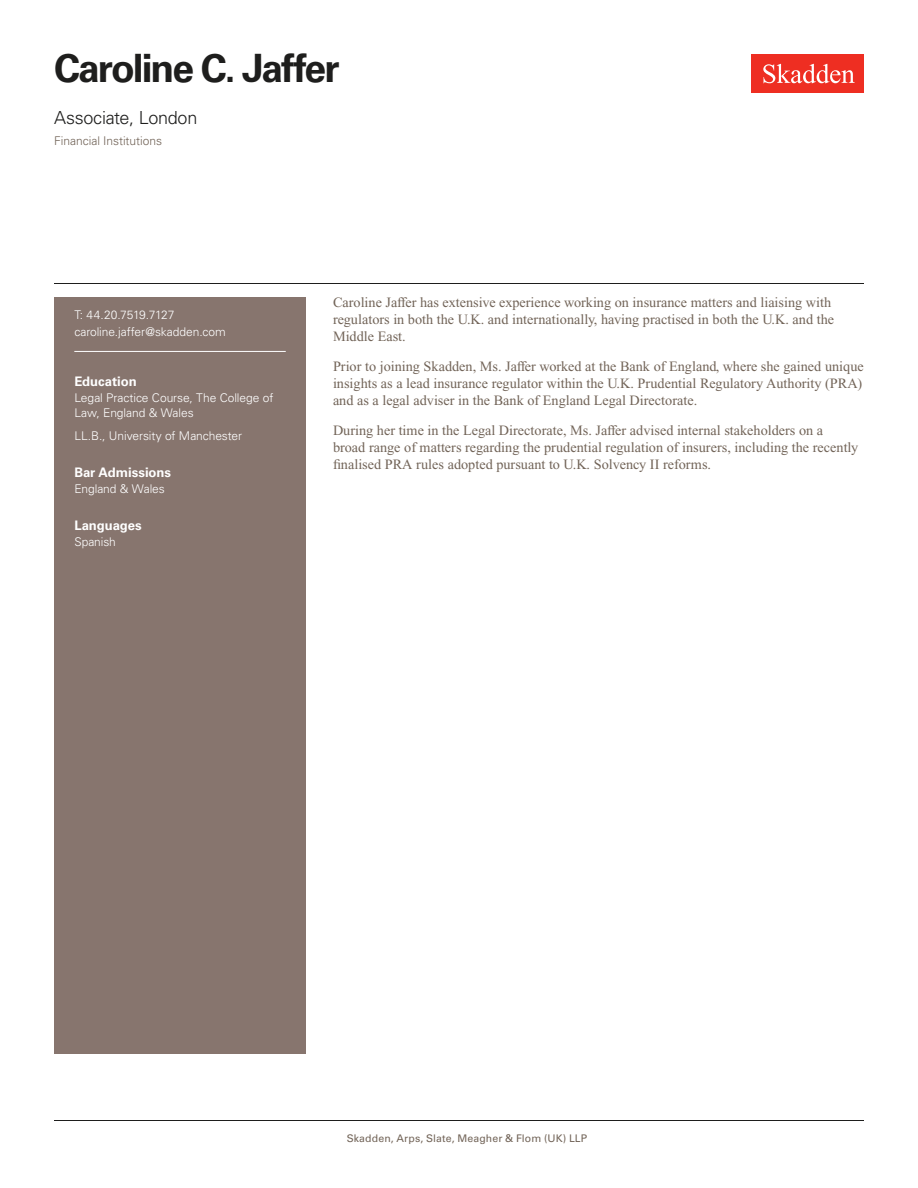
<style>
.page{position:relative;width:918px;height:1188px;background:#fff}
.page>*{position:absolute;margin:0;border:0;box-sizing:border-box;transform-origin:0 0}
.Name{font:700 39px "Univers LT Std";letter-spacing:-.05em;color:#1e1e1d}
.Title_and_Office{font:300 18px "Univers LT Std";letter-spacing:-.015em;color:#1e1e1d}
.Main_Body{font:14.25px/16.8px "Times New Roman PS Std";color:#726458}
.Bar_Admission_Education{font:700 13.2px "Univers LT Std";letter-spacing:-.005em;color:#fff}
.Sidebar_text{font:300 12px/15.8px "Univers LT Std";letter-spacing:-.005em;color:#fff}
.Email{font:300 12px "Univers LT Std";letter-spacing:-.005em;color:#fff}
.Practice{font:300 12px "Univers LT Std";color:#726458}
.Phone_Number{font:300 12px "Univers LT Std";letter-spacing:-.015em;color:#fff}
.Folio{font:10.5px "Univers LT Std";letter-spacing:.01em;color:#726458}
.s1{font-weight:700;color:#fff}
</style>
<div class="page">
<div style="left:752px;top:54px;width:112px;height:39px;background:#ee2e22"></div>
<svg style="left:763px;top:64px;width:92px;height:19px"></svg>
<div style="left:54px;top:297px;width:252px;height:756px;background:#87756e"></div>
<hr style="left:74px;top:351px;width:212px;height:1px;background:#fff">
<hr style="left:54px;top:1120px;width:810px;height:1px;background:#1e1e1d">
<hr style="left:54px;top:283px;width:810px;height:1px;background:#1e1e1d">
<h1 class="Name" style="left:54px;top:46px;width:287px">Caroline C. Jaffer</h1>
<h2 class="Title_and_Office" style="left:54px;top:107px;width:145px">Associate, London</h2>
<h3 class="Practice" style="left:54px;top:134px;width:110px">Financial Institutions</h3>
<p class="Phone_Number" style="left:74px;top:308px;width:102px">T: 44.20.7519.7127</p>
<p class="Email" style="left:74px;top:325px;width:153px">caroline.jaffer@skadden.com</p>
<p class="Bar_Admission_Education" style="left:74px;top:374px;width:64px">Education</p>
<p class="Sidebar_text" style="left:74px;top:390px;width:201px">Legal Practice Course, The College of<br>Law, England &amp; Wales</p>
<p class="Sidebar_text" style="left:74px;top:428px;width:169px">LL.B., University of Manchester</p>
<p class="Bar_Admission_Education" style="left:74px;top:465px;width:98px">Bar Admissions</p>
<p class="Sidebar_text" style="left:74px;top:481px;width:92px">England &amp; Wales</p>
<p class="Bar_Admission_Education" style="left:74px;top:518px;width:69px">Languages</p>
<p class="Sidebar_text" style="left:74px;top:534px;width:43px">Spanish</p>
<p class="Main_Body" style="left:333px;top:294px;width:503px">Caroline Jaffer has extensive experience working on insurance matters and liaising with regulators in both the U.K. and internationally, having practised in both the U.K. and the<br>Middle East.</p>
<p class="Main_Body" style="left:333px;top:358px;width:532px;text-align:justify">Prior to joining Skadden, Ms. Jaffer worked at the Bank of England, where she gained unique insights as a lead insurance regulator within the U.K. Prudential Regulatory Authority (PRA) and as a legal adviser in the Bank of England Legal Directorate.</p>
<p class="Main_Body" style="left:333px;top:422px;width:527px">During her time in the Legal Directorate, Ms. Jaffer advised internal stakeholders on a broad range of matters regarding the prudential regulation of insurers, including the recently finalised PRA rules adopted pursuant to U.K. Solvency II reforms.</p>
<p class="Folio" style="left:331px;top:1132px;width:258px"><span class="s1">1</span> Skadden, Arps, Slate, Meagher &amp; Flom (UK) LLP</p>
</div>
